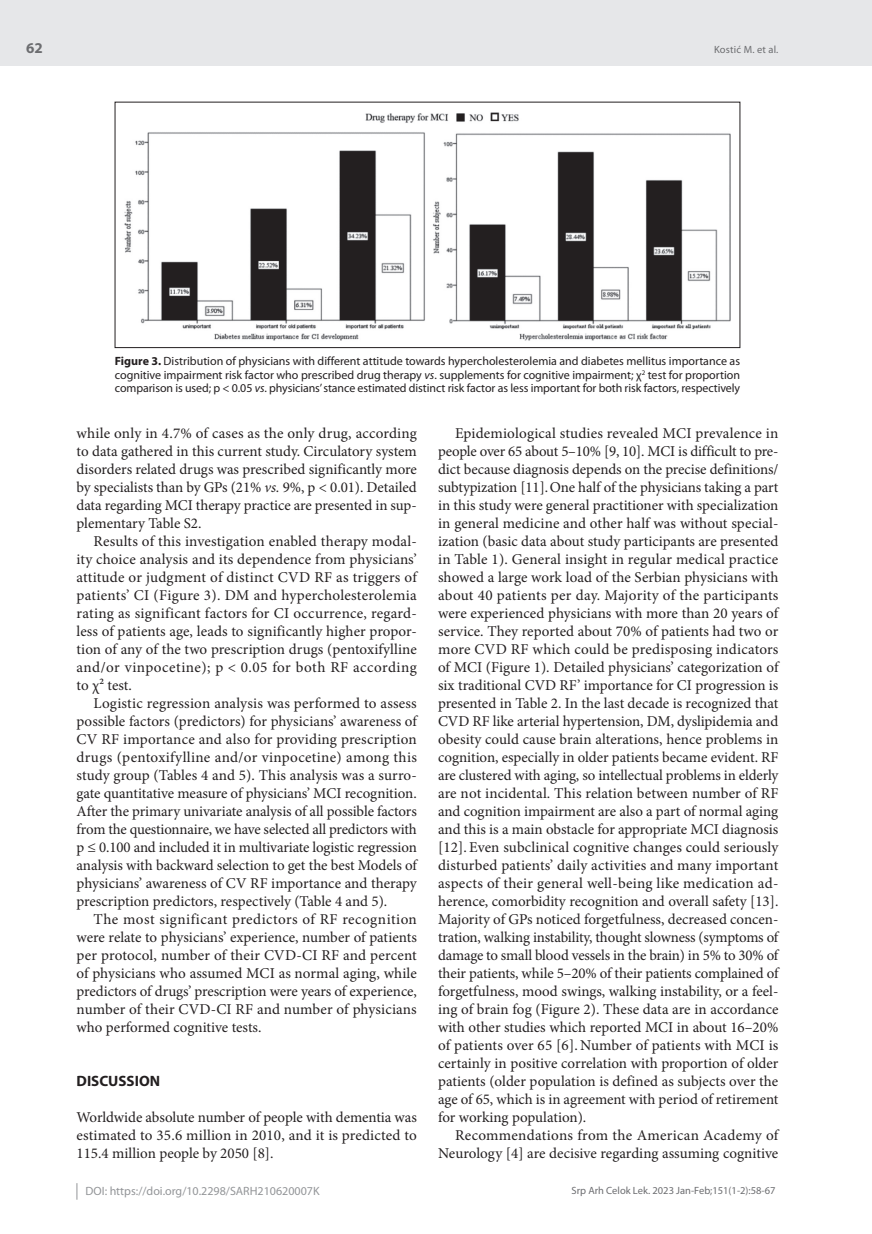
<style>
.page{position:relative;width:872px;height:1234px;background:#fff}
.page>*{position:absolute;margin:0;border:0;box-sizing:border-box;transform-origin:0 0}
.t1{font:15px/18px "Minion Pro";color:#231f20;text-align:justify}
.t2{font:700 15px "Myriad Pro";color:#231f20}
.t3{font:700 15px "Myriad Pro";color:#6c6d70}
.t4{font:12px/13.5px "Myriad Pro";letter-spacing:-.005em;color:#231f20;text-align:justify}
.t5{font:12px "Myriad Pro";color:#939598}
.t6{font:10.5px "Myriad Pro";color:#6c6d70}
.s1{font-weight:700}
.s2{font-style:italic}
</style>
<div class="page">
<div style="left:0;top:0;width:872px;height:66px;background:#e6e7e9"></div>
<svg style="left:77px;top:1183px;width:1px;height:16px"></svg>
<img style="left:124px;top:112px;width:607px;height:229px">
<div style="left:115px;top:102px;width:625px;height:246px;border:1px solid #231f20"></div>
<p class="t3" style="left:26px;top:38px;width:18px">62</p>
<p class="t6" style="left:714px;top:43px;width:66px">Kostić M. et al.</p>
<p class="t4" style="left:115px;top:354px;width:627px"><span class="s1">Figure 3.</span> Distribution of physicians with different attitude towards hypercholesterolemia and diabetes mellitus importance as cognitive impairment risk factor who prescribed drug therapy <span class="s2">vs</span>. supplements for cognitive impairment; χ<sup>2</sup> test for proportion comparison is used; p &lt; 0.05 <span class="s2">vs</span>. physicians’ stance estimated distinct risk factor as less important for both risk factors, respectively</p>
<p class="t1" style="left:77px;top:424px;width:342px">while only in 4.7% of cases as the only drug, according to data gathered in this current study. Circulatory system disorders related drugs was prescribed significantly more by specialists than by GPs (21% <span class="s2">vs.</span> 9%, p &lt; 0.01). Detailed data regarding MCI therapy practice are presented in sup&shy;plementary Table S2.</p>
<p class="t1" style="left:77px;top:532px;width:342px;text-indent:17px">Results of this investigation enabled therapy modal&shy;ity choice analysis and its dependence from physicians’ attitude or judgment of distinct CVD RF as triggers of patients’ CI (Figure 3). DM and hypercholesterolemia rating as significant factors for CI occurrence, regard&shy;less of patients age, leads to significantly higher propor&shy;tion of any of the two prescription drugs (pentoxifylline and/or vinpocetine); p &lt; 0.05 for both RF according to χ² test.</p>
<p class="t1" style="left:77px;top:694px;width:342px;text-indent:17px">Logistic regression analysis was performed to assess possible factors (predictors) for physicians’ awareness of CV RF importance and also for providing prescription drugs (pentoxifylline and/or vinpocetine) among this study group (Tables 4 and 5). This analysis was a surro&shy;gate quantitative measure of physicians’ MCI recognition.<br>After the primary univariate analysis of all possible factors from the questionnaire, we have selected all predictors with p ≤ 0.100 and included it in multivariate logistic regression analysis with backward selection to get the best Models of physicians’ awareness of CV RF importance and therapy prescription predictors, respectively (Table 4 and 5).</p>
<p class="t1" style="left:77px;top:910px;width:342px;text-indent:17px">The most significant predictors of RF recognition were relate to physicians’ experience, number of patients per protocol, number of their CVD-CI RF and percent of physicians who assumed MCI as normal aging, while predictors of drugs’ prescription were years of experience, number of their CVD-CI RF and number of physicians who performed cognitive tests.</p>
<p class="t2" style="left:77px;top:1071px;width:85px">DISCUSSION</p>
<p class="t1" style="left:77px;top:1108px;width:342px">Worldwide absolute number of people with dementia was estimated to 35.6 million in 2010, and it is predicted to 115.4 million people by 2050 [8].</p>
<p class="t5" style="left:86px;top:1183px;width:235px">DOI: https://doi.org/10.2298/SARH210620007K</p>
<p class="t1" style="left:438px;top:424px;width:342px;text-indent:17px">Epidemiological studies revealed MCI prevalence in people over 65 about 5–10% [9, 10]. MCI is difficult to pre&shy;dict because diagnosis depends on the precise definitions/ subtypization [11].One half of the physicians taking a part in this study were general practitioner with specialization in general medicine and other half was without special&shy;ization (basic data about study participants are presented in Table 1). General insight in regular medical practice showed a large work load of the Serbian physicians with about 40 patients per day. Majority of the participants were experienced physicians with more than 20 years of service. They reported about 70% of patients had two or more CVD RF which could be predisposing indicators of MCI (Figure 1). Detailed physicians’ categorization of six traditional CVD RF’ importance for CI progression is presented in Table 2. In the last decade is recognized that CVD RF like arterial hypertension, DM, dyslipidemia and obesity could cause brain alterations, hence problems in cognition, especially in older patients became evident. RF are clustered with aging, so intellectual problems in elderly are not incidental. This relation between number of RF and cognition impairment are also a part of normal aging and this is a main obstacle for appropriate MCI diagnosis [12]. Even subclinical cognitive changes could seriously disturbed patients’ daily activities and many important aspects of their general well-being like medication ad&shy;herence, comorbidity recognition and overall safety [13].<br>Majority of GPs noticed forgetfulness, decreased concen&shy;tration, walking instability, thought slowness (symptoms of damage to small blood vessels in the brain) in 5% to 30% of their patients, while 5–20% of their patients complained of forgetfulness, mood swings, walking instability, or a feel&shy;ing of brain fog (Figure 2). These data are in accordance with other studies which reported MCI in about 16–20% of patients over 65 [6]. Number of patients with MCI is certainly in positive correlation with proportion of older patients (older population is defined as subjects over the age of 65, which is in agreement with period of retirement for working population).</p>
<p class="t1" style="left:438px;top:1126px;width:342px;text-align:right">Recommendations from the American Academy of<br>Neurology [4] are decisive regarding assuming cognitive</p>
<p class="t6" style="left:571px;top:1184px;width:205px">Srp Arh Celok Lek. 2023 Jan-Feb;151(1-2):58-67</p>
</div>
